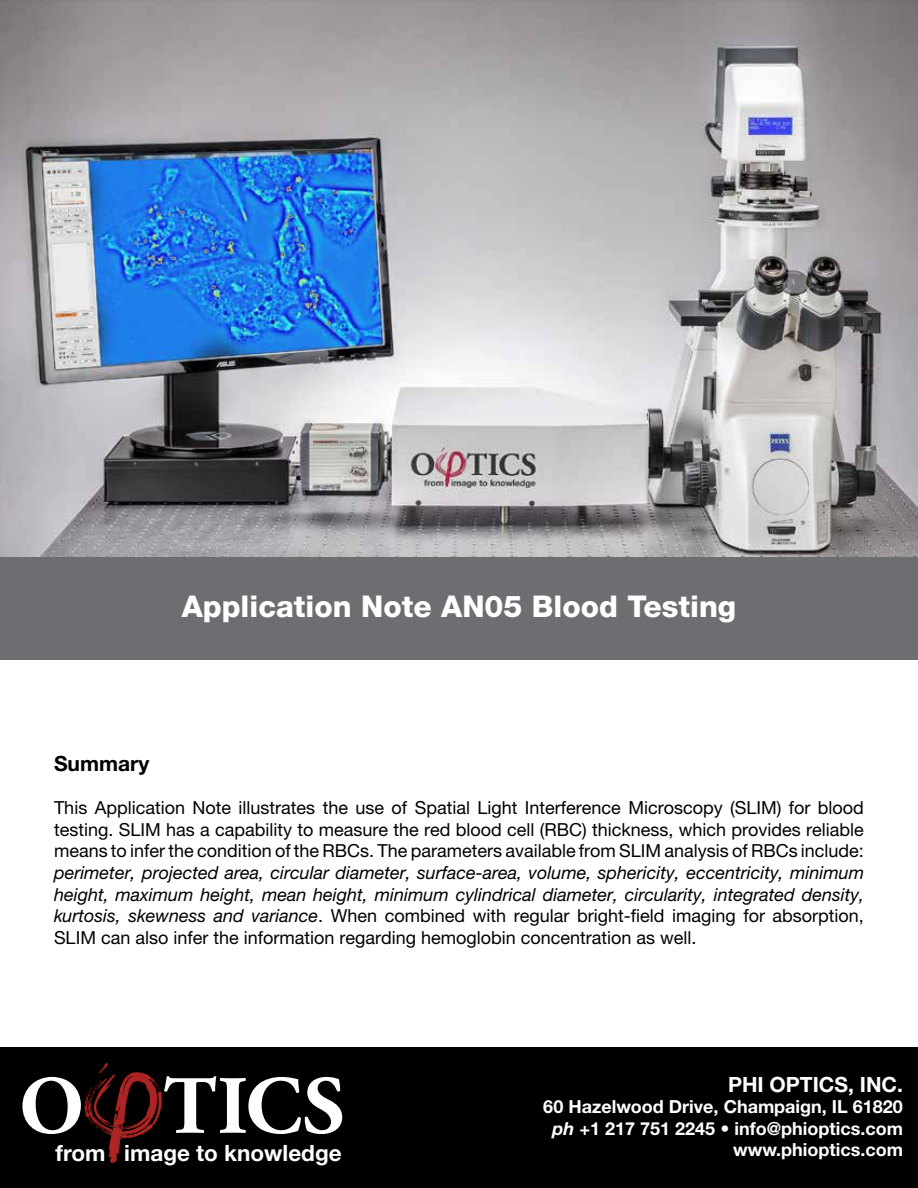
<style>
.page{position:relative;width:918px;height:1188px;background:#fff}
.page>*{position:absolute;margin:0;border:0;box-sizing:border-box;transform-origin:0 0}
.t1{font:700 82.5px "Adobe Garamond Pro";color:#fff}
.t2{font:800 30px "Helvetica Neue LT Pro";color:#fff}
.t3{font:700 22.5px "Helvetica Neue LT Std";color:#fff}
.t4{font:700 21px "Helvetica Neue LT Std";color:#fff}
.t5{font:700 21px "Helvetica Neue LT Pro";color:#000}
.t6{font:italic 18px/21.6px "Helvetica Neue LT Pro";color:#000;text-align:justify}
.t7{font:18px/21.6px "Helvetica Neue LT Pro";color:#000;text-align:justify}
.t8{font:700 18px/21.6px "Helvetica Neue LT Std";color:#fff;text-align:right}
.s1{font-style:normal}
.s2{font-style:italic}
</style>
<div class="page">
<div style="left:0;top:553px;width:918px;height:106px;background:#6d6e71"></div>
<div style="left:0;top:1048px;width:918px;height:140px;background:#000"></div>
<svg style="left:84px;top:1063px;width:78px;height:100px"></svg>
<img style="left:0;top:0;width:918px;height:556px">
<h2 class="t2" style="left:182px;top:588px;width:556px">Application Note AN05 Blood Testing</h2>
<p class="t5" style="left:54px;top:751px;width:97px">Summary</p>
<p class="t7" style="left:54px;top:797px;width:811px">This Application Note illustrates the use of Spatial Light Interference Microscopy (SLIM) for blood testing. SLIM has a capability to measure the red blood cell (RBC) thickness, which provides reliable means to infer the condition of the RBCs. The parameters available from SLIM analysis of RBCs include:</p>
<p class="t6" style="left:54px;top:862px;width:812px">perimeter, projected area, circular diameter, surface-area, volume, sphericity, eccentricity, minimum height, maximum height, mean height, minimum cylindrical diameter, circularity, integrated density, kurtosis, skewness and variance<span class="s1">. When combined with regular bright-field imaging for absorption, SLIM can also infer the information regarding hemoglobin concentration as well.</span></p>
<h1 class="t1" style="left:19px;top:1059px;width:327px">O TICS</h1>
<p class="t3" style="left:56px;top:1139px;width:288px">from image to knowledge</p>
<p class="t4" style="left:728px;top:1071px;width:176px">PHI OPTICS, INC.</p>
<p class="t8" style="left:543px;top:1096px;width:361px">60 Hazelwood Drive, Champaign, IL 61820 <span class="s2">ph</span> +1 217 751 2245 • info@phioptics.com www.phioptics.com</p>
</div>
